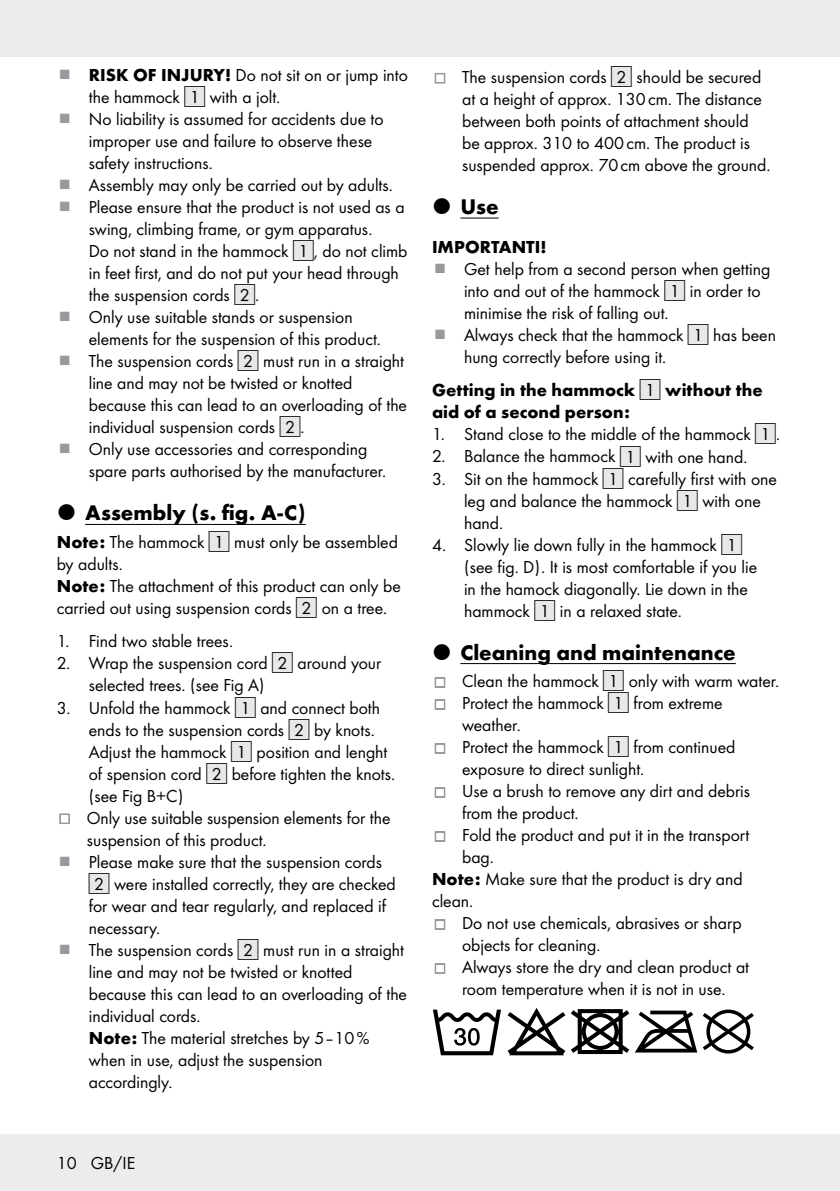
<style>
.page{position:relative;width:840px;height:1191px;background:#fff}
.page>*{position:absolute;margin:0;border:0;box-sizing:border-box;transform-origin:0 0}
.t1{font:700 22px "Futura";color:#000}
.t2{font:18px/22px "Futura Boo";color:#000}
.t3{font:700 18px/22px "Futura";color:#000}
.s1{font-family:"Futura";font-weight:700}
.s2{font-family:"IMP Lidl Num Box";font-size:15.8px;color:#e8e8e9}
.s3{font-family:"IMP Lidl Num Box";font-size:15.8px}
.s4{font-family:"IMP Lidl Num Box";font-weight:400;font-size:15.8px;color:#e8e8e9}
.s5{font-family:"IMP Lidl Num Box";font-weight:400;font-size:15.8px}
</style>
<div class="page">
<div style="left:0;top:0;width:839px;height:57px;background:#ececec"></div>
<div style="left:0;top:1134px;width:839px;height:57px;background:#ececec"></div>
<hr style="left:85px;top:524px;width:220px;height:1px;background:#000">
<hr style="left:460px;top:217px;width:38px;height:1px;background:#000">
<hr style="left:460px;top:663px;width:275px;height:1px;background:#000">
<svg style="left:507px;top:1008px;width:246px;height:47px"></svg>
<svg style="left:433px;top:1009px;width:67px;height:46px"></svg>
<p class="t2" style="left:89px;top:63px;width:320px"><span class="s1">RISK OF INJURY!</span> Do not sit on or jump into the hammock <span class="s2">[</span><span class="s3">1]</span> with a jolt.<br>No liability is assumed for accidents due to improper use and failure to observe these safety instructions.<br>Assembly may only be carried out by adults.<br>Please ensure that the product is not used as a swing, climbing frame, or gym apparatus.<br>Do not stand in the hammock <span class="s2">[</span><span class="s3">1]</span>, do not climb in feet first, and do not put your head through the suspension cords <span class="s2">[</span><span class="s3">2]</span>.<br>Only use suitable stands or suspension elements for the suspension of this product.<br>The suspension cords <span class="s2">[</span><span class="s3">2]</span> must run in a straight line and may not be twisted or knotted because this can lead to an overloading of the individual suspension cords <span class="s2">[</span><span class="s3">2]</span>.<br>Only use accessories and corresponding spare parts authorised by the manufacturer.</p>
<p class="t1" style="left:85px;top:497px;width:222px">Assembly (s. fig. A-C)</p>
<p class="t2" style="left:57px;top:530px;width:345px"><span class="s1">Note:</span> The hammock <span class="s2">[</span><span class="s3">1]</span> must only be assembled by adults.<br><span class="s1">Note:</span> The attachment of this product can only be carried out using suspension cords <span class="s2">[</span><span class="s3">2]</span> on a tree.</p>
<p class="t2" style="left:57px;top:629px;width:178px">1. Find two stable trees.</p>
<p class="t2" style="left:89px;top:651px;width:294px;text-indent:-32px">2. Wrap the suspension cord <span class="s2">[</span><span class="s3">2]</span> around your selected trees. (see Fig A)</p>
<p class="t2" style="left:87px;top:695px;width:321px;text-indent:-30px">3. Unfold the hammock <span class="s2">[</span><span class="s3">1]</span> and connect both ends to the suspension cords <span class="s2">[</span><span class="s3">2]</span> by knots.<br>Adjust the hammock <span class="s2">[</span><span class="s3">1]</span> position and lenght<br>of spension cord <span class="s2">[</span><span class="s3">2]</span> before tighten the knots. (see Fig B+C)<br>Only use suitable suspension elements for the suspension of this product.<br>Please make sure that the suspension cords<br><span class="s2">[</span><span class="s3">2]</span> were installed correctly, they are checked for wear and tear regularly, and replaced if necessary.<br>The suspension cords <span class="s2">[</span><span class="s3">2]</span> must run in a straight line and may not be twisted or knotted because this can lead to an overloading of the individual cords.<br><span class="s1">Note:</span> The material stretches by 5–10% when in use, adjust the suspension accordingly.</p>
<p class="t2" style="left:462px;top:65px;width:310px">The suspension cords <span class="s2">[</span><span class="s3">2]</span> should be secured at a height of approx. 130cm. The distance between both points of attachment should be approx. 310 to 400cm. The product is suspended approx. 70cm above the ground.</p>
<p class="t1" style="left:460px;top:190px;width:40px">Use</p>
<p class="t3" style="left:432px;top:235px;width:116px">IMPORTANTI!</p>
<p class="t2" style="left:464px;top:257px;width:313px">Get help from a second person when getting into and out of the hammock <span class="s2">[</span><span class="s3">1]</span> in order to minimise the risk of falling out.<br>Always check that the hammock <span class="s2">[</span><span class="s3">1]</span> has been hung correctly before using it.</p>
<p class="t3" style="left:432px;top:378px;width:332px">Getting in the hammock <span class="s4">[</span><span class="s5">1]</span> without the aid of a second person:</p>
<p class="t2" style="left:432px;top:422px;width:349px">1. Stand close to the middle of the hammock <span class="s2">[</span><span class="s3">1]</span>.</p>
<p class="t2" style="left:432px;top:444px;width:317px">2. Balance the hammock <span class="s2">[</span><span class="s3">1]</span> with one hand.</p>
<p class="t2" style="left:464px;top:466px;width:314px;text-indent:-32px">3. Sit on the hammock <span class="s2">[</span><span class="s3">1]</span> carefully first with one leg and balance the hammock <span class="s2">[</span><span class="s3">1]</span> with one hand.</p>
<p class="t2" style="left:464px;top:532px;width:294px;text-indent:-32px">4. Slowly lie down fully in the hammock <span class="s2">[</span><span class="s3">1] </span>(see fig. D). It is most comfortable if you lie in the hamock diagonally. Lie down in the hammock <span class="s2">[</span><span class="s3">1]</span> in a relaxed state.</p>
<p class="t1" style="left:460px;top:636px;width:277px">Cleaning and maintenance</p>
<p class="t2" style="left:462px;top:669px;width:318px">Clean the hammock <span class="s2">[</span><span class="s3">1]</span> only with warm water.</p>
<p class="t2" style="left:462px;top:691px;width:262px">Protect the hammock <span class="s2">[</span><span class="s3">1]</span> from extreme</p>
<p class="t2" style="left:462px;top:713px;width:60px">weather.</p>
<p class="t2" style="left:462px;top:735px;width:274px">Protect the hammock <span class="s2">[</span><span class="s3">1]</span> from continued</p>
<p class="t2" style="left:462px;top:757px;width:184px">exposure to direct sunlight.</p>
<p class="t2" style="left:462px;top:779px;width:289px">Use a brush to remove any dirt and debris</p>
<p class="t2" style="left:462px;top:801px;width:118px">from the product.</p>
<p class="t2" style="left:462px;top:823px;width:288px">Fold the product and put it in the transport</p>
<p class="t2" style="left:462px;top:845px;width:33px">bag.</p>
<p class="t2" style="left:432px;top:867px;width:312px"><span class="s1">Note:</span> Make sure that the product is dry and</p>
<p class="t2" style="left:432px;top:889px;width:43px">clean.</p>
<p class="t2" style="left:462px;top:911px;width:281px">Do not use chemicals, abrasives or sharp</p>
<p class="t2" style="left:462px;top:933px;width:140px">objects for cleaning.</p>
<p class="t2" style="left:462px;top:955px;width:288px">Always store the dry and clean product at</p>
<p class="t2" style="left:462px;top:977px;width:265px">room temperature when it is not in use.</p>
<p class="t2" style="left:57px;top:1151px;width:80px">10 GB/IE</p>
</div>
